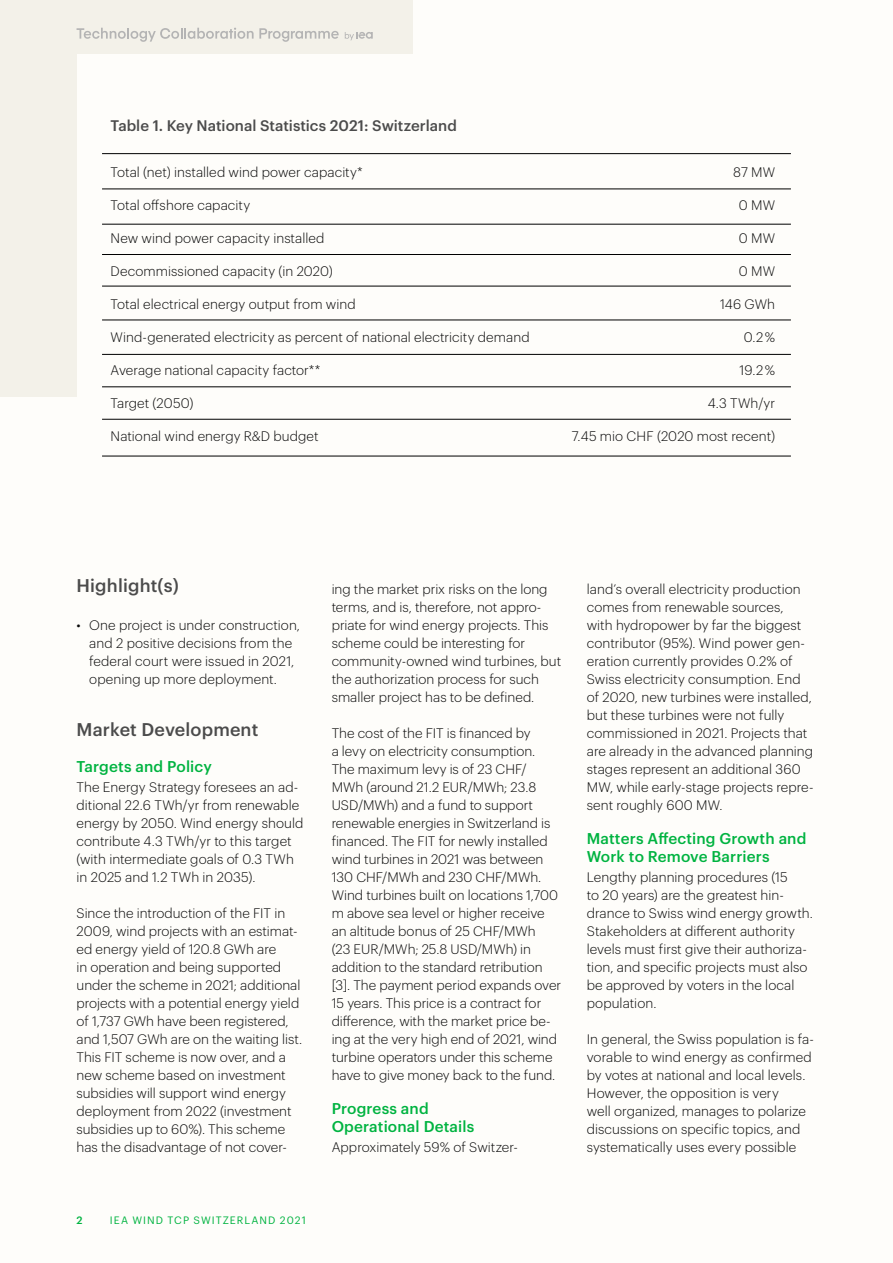
<style>
.page{position:relative;width:893px;height:1263px;background:#fefdfa}
.page>*{position:absolute;margin:0;border:0;box-sizing:border-box;transform-origin:0 0}
.t1{font:500 18px "Graphik";letter-spacing:.01em;color:#4b4b4b}
.t2{font:500 15.3px/18px "Graphik";letter-spacing:.01em;color:#00b340}
.t3{font:500 15px "Graphik";color:#4b4b4b}
.t4{font:300 13.5px/18px "Graphik";letter-spacing:.005em;color:#090909}
.t5{font:10.5px "Graphik";letter-spacing:.1em;color:#00b340}
.t6{font:500 10.5px "Graphik";color:#00b340}
</style>
<div class="page">
<div style="left:0;top:0;width:412px;height:396px;background:#f3f1e9"></div>
<div style="left:77px;top:54px;width:739px;height:458px;background:#fefdfa"></div>
<hr style="left:102px;top:153px;width:689px;height:1px;background:#000">
<hr style="left:102px;top:189px;width:689px;height:1px;background:#000">
<hr style="left:102px;top:224px;width:689px;height:1px;background:#000">
<hr style="left:102px;top:254px;width:689px;height:1px;background:#000">
<hr style="left:102px;top:286px;width:689px;height:1px;background:#000">
<hr style="left:102px;top:320px;width:689px;height:1px;background:#000">
<hr style="left:102px;top:354px;width:689px;height:1px;background:#000">
<hr style="left:102px;top:456px;width:689px;height:1px;background:#000">
<hr style="left:102px;top:419px;width:689px;height:1px;background:#000">
<hr style="left:102px;top:386px;width:689px;height:1px;background:#000">
<svg style="left:77px;top:28px;width:262px;height:14px"></svg>
<svg style="left:345px;top:32px;width:28px;height:8px"></svg>
<p class="t3" style="left:111px;top:114px;width:348px">Table 1. Key National Statistics 2021: Switzerland</p>
<p class="t4" style="left:111px;top:162px;width:254px">Total (net) installed wind power capacity*</p>
<p class="t4" style="left:733px;top:162px;width:43px">87 MW</p>
<p class="t4" style="left:111px;top:195px;width:141px">Total offshore capacity</p>
<p class="t4" style="left:739px;top:195px;width:38px">0 MW</p>
<p class="t4" style="left:111px;top:228px;width:215px">New wind power capacity installed</p>
<p class="t4" style="left:739px;top:228px;width:38px">0 MW</p>
<p class="t4" style="left:111px;top:261px;width:224px">Decommissioned capacity (in 2020)</p>
<p class="t4" style="left:739px;top:261px;width:38px">0 MW</p>
<p class="t4" style="left:111px;top:294px;width:247px">Total electrical energy output from wind</p>
<p class="t4" style="left:720px;top:294px;width:56px">146 GWh</p>
<p class="t4" style="left:111px;top:327px;width:421px">Wind-generated electricity as percent of national electricity demand</p>
<p class="t4" style="left:744px;top:327px;width:33px">0.2 %</p>
<p class="t4" style="left:111px;top:360px;width:211px">Average national capacity factor**</p>
<p class="t4" style="left:740px;top:360px;width:37px">19.2 %</p>
<p class="t4" style="left:111px;top:393px;width:84px">Target (2050)</p>
<p class="t4" style="left:708px;top:393px;width:69px">4.3 TWh/yr</p>
<p class="t4" style="left:111px;top:426px;width:210px">National wind energy R&amp;D budget</p>
<p class="t4" style="left:572px;top:426px;width:205px">7.45 mio CHF (2020 most recent)</p>
<h1 class="t1" style="left:77px;top:572px;width:104px">Highlight(s)</h1>
<p class="t4" style="left:89px;top:615px;width:212px;text-indent:-13px">• One project is under construction, and 2 positive decisions from the federal court were issued in 2021, opening up more deployment.</p>
<h1 class="t1" style="left:77px;top:716px;width:183px">Market Development</h1>
<p class="t2" style="left:77px;top:756px;width:137px">Targets and Policy</p>
<p class="t4" style="left:77px;top:777px;width:228px">The Energy Strategy foresees an ad&shy;ditional 22.6 TWh/yr from renewable energy by 2050. Wind energy should contribute 4.3 TWh/yr to this target (with intermediate goals of 0.3 TWh in 2025 and 1.2 TWh in 2035).</p>
<p class="t4" style="left:77px;top:903px;width:227px">Since the introduction of the FIT in 2009, wind projects with an estimat&shy;ed energy yield of 120.8 GWh are<br>in operation and being supported under the scheme in 2021; additional projects with a potential energy yield of 1,737 GWh have been registered, and 1,507 GWh are on the waiting list.<br>This FIT scheme is now over, and a new scheme based on investment subsidies will support wind energy deployment from 2022 (investment subsidies up to 60%). This scheme has the disadvantage of not cover-</p>
<p class="t6" style="left:77px;top:1212px;width:8px">2</p>
<p class="t5" style="left:110px;top:1212px;width:198px">IEA WIND TCP SWITZERLAND 2021</p>
<p class="t4" style="left:332px;top:579px;width:231px">ing the market prix risks on the long terms, and is, therefore, not appro&shy;priate for wind energy projects. This scheme could be interesting for community-owned wind turbines, but the authorization process for such smaller project has to be defined.</p>
<p class="t4" style="left:332px;top:723px;width:231px">The cost of the FIT is financed by<br>a levy on electricity consumption.<br>The maximum levy is of 23 CHF/ MWh (around 21.2 EUR/MWh; 23.8<br>USD/MWh) and a fund to support renewable energies in Switzerland is financed. The FIT for newly installed wind turbines in 2021 was between 130 CHF/MWh and 230 CHF/MWh.<br>Wind turbines built on locations 1,700 m above sea level or higher receive an altitude bonus of 25 CHF/MWh<br>(23 EUR/MWh; 25.8 USD/MWh) in addition to the standard retribution [3]. The payment period expands over 15 years. This price is a contract for difference, with the market price be&shy;ing at the very high end of 2021, wind turbine operators under this scheme have to give money back to the fund.</p>
<p class="t2" style="left:332px;top:1098px;width:144px">Progress and<br>Operational Details</p>
<p class="t4" style="left:332px;top:1137px;width:188px">Approximately 59% of Switzer-</p>
<p class="t4" style="left:587px;top:579px;width:228px">land’s overall electricity production comes from renewable sources,<br>with hydropower by far the biggest contributor (95%). Wind power gen&shy;eration currently provides 0.2% of Swiss electricity consumption. End of 2020, new turbines were installed, but these turbines were not fully commissioned in 2021. Projects that are already in the advanced planning stages represent an additional 360<br>MW, while early-stage projects repre&shy;sent roughly 600 MW.</p>
<p class="t2" style="left:587px;top:828px;width:221px">Matters Affecting Growth and<br>Work to Remove Barriers</p>
<p class="t4" style="left:587px;top:867px;width:228px">Lengthy planning procedures (15<br>to 20 years) are the greatest hin&shy;drance to Swiss wind energy growth.<br>Stakeholders at different authority levels must first give their authoriza&shy;tion, and specific projects must also be approved by voters in the local population.</p>
<p class="t4" style="left:587px;top:1029px;width:229px">In general, the Swiss population is fa&shy;vorable to wind energy as confirmed by votes at national and local levels.<br>However, the opposition is very<br>well organized, manages to polarize discussions on specific topics, and systematically uses every possible</p>
</div>
